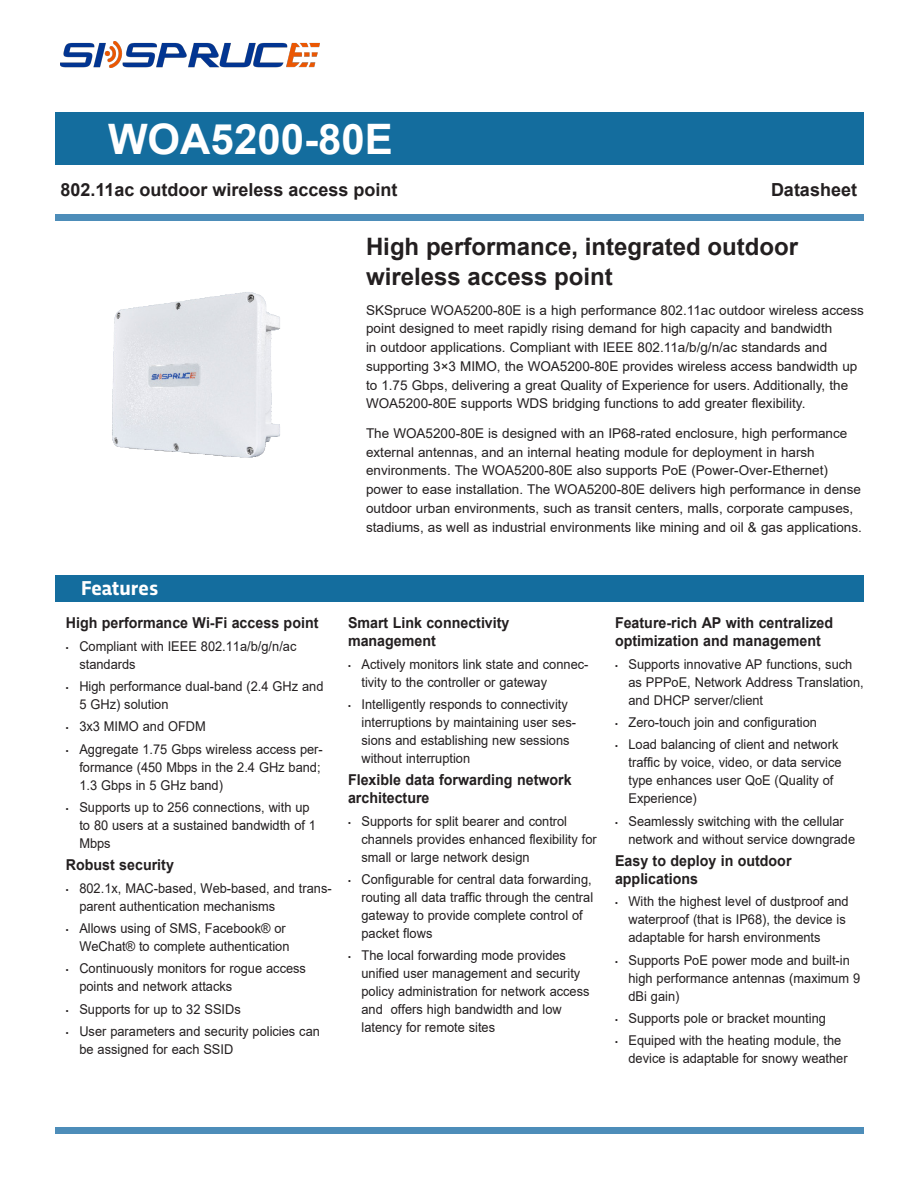
<style>
.page{position:relative;width:918px;height:1188px;background:#fff}
.page>*{position:absolute;margin:0;border:0;box-sizing:border-box;transform-origin:0 0}
.t1{font:700 42px "Arial";color:#fff}
._01_Head1_Intro{font:700 24px/30px "Arial";color:#231f20}
._01_Head1_Intro-2{font:700 21px "Trasandina";color:#fff}
.t2{font:700 18px "Arial";color:#231f20}
._01_Head2{font:700 15px/18px "Arial";color:#231f20;scale:.95 1}
._02_Body_Introductio{font:13.5px/18px "Arial";color:#231f20;scale:.95 1}
._02_Body_Introductio-2{font:13.5px/18.8px "Arial";color:#231f20}
.s1{font-family:"Trasandina";font-weight:500;font-size:9px}
</style>
<div class="page">
<div style="left:55px;top:112px;width:809px;height:53px;background:#146d9e"></div>
<div style="left:55px;top:214px;width:809px;height:7px;background:#4d8db9"></div>
<div style="left:55px;top:1127px;width:809px;height:7px;background:#4d8db9"></div>
<img style="left:61px;top:41px;width:259px;height:27px">
<div style="left:55px;top:575px;width:809px;height:27px;background:#146d9e"></div>
<img style="left:112px;top:292px;width:168px;height:166px">
<h1 class="t1" style="left:108px;top:110px;width:286px">WOA5200-80E</h1>
<h3 class="t2" style="left:60px;top:177px;width:339px">802.11ac outdoor wireless access point</h3>
<p class="_01_Head1_Intro" style="left:366px;top:232px;width:434px">High performance, integrated outdoor wireless access point</p>
<p class="_02_Body_Introductio-2" style="left:366px;top:300px;width:500px">SKSpruce WOA5200-80E is a high performance 802.11ac outdoor wireless access point designed to meet rapidly rising demand for high capacity and bandwidth<br>in outdoor applications. Compliant with IEEE 802.11a/b/g/n/ac standards and supporting 3×3 MIMO, the WOA5200-80E provides wireless access bandwidth up to 1.75 Gbps, delivering a great Quality of Experience for users. Additionally, the WOA5200-80E supports WDS bridging functions to add greater flexibility.</p>
<p class="_02_Body_Introductio-2" style="left:366px;top:424px;width:497px">The WOA5200-80E is designed with an IP68-rated enclosure, high performance external antennas, and an internal heating module for deployment in harsh environments. The WOA5200-80E also supports PoE (Power-Over-Ethernet) power to ease installation. The WOA5200-80E delivers high performance in dense outdoor urban environments, such as transit centers, malls, corporate campuses, stadiums, as well as industrial environments like mining and oil &amp; gas applications.</p>
<h3 class="t2" style="left:771px;top:177px;width:88px">Datasheet</h3>
<p class="_01_Head1_Intro-2" style="left:81px;top:572px;width:79px">Features</p>
<p class="_01_Head2" style="left:66px;top:614px;width:267px">High performance Wi-Fi access point</p>
<p class="_02_Body_Introductio" style="left:79px;top:637px;width:230px;text-indent:-14px"><span class="s1">•</span> Compliant with IEEE 802.11a/b/g/n/ac standards</p>
<p class="_02_Body_Introductio" style="left:79px;top:677px;width:258px;text-indent:-14px"><span class="s1">•</span> High performance dual‑band (2.4 GHz and<br>5 GHz) solution</p>
<p class="_02_Body_Introductio" style="left:66px;top:717px;width:149px"><span class="s1">•</span> 3x3 MIMO and OFDM</p>
<p class="_02_Body_Introductio" style="left:79px;top:740px;width:258px;text-indent:-14px"><span class="s1">•</span> Aggregate 1.75 Gbps wireless access per&shy;formance (450 Mbps in the 2.4 GHz band;<br>1.3 Gbps in 5 GHz band)</p>
<p class="_02_Body_Introductio" style="left:79px;top:798px;width:251px;text-indent:-14px"><span class="s1">•</span> Supports up to 256 connections, with up to 80 users at a sustained bandwidth of 1<br>Mbps</p>
<p class="_01_Head2" style="left:66px;top:856px;width:115px">Robust security</p>
<p class="_02_Body_Introductio" style="left:79px;top:879px;width:267px;text-indent:-14px"><span class="s1">•</span> 802.1x, MAC‑based, Web‑based, and trans&shy;parent authentication mechanisms</p>
<p class="_02_Body_Introductio" style="left:66px;top:919px;width:237px;text-align:right"><span class="s1">•</span> Allows using of SMS, Facebook® or<br>WeChat® to complete authentication</p>
<p class="_02_Body_Introductio" style="left:79px;top:959px;width:240px;text-indent:-14px"><span class="s1">•</span> Continuously monitors for rogue access points and network attacks</p>
<p class="_02_Body_Introductio" style="left:66px;top:1000px;width:186px"><span class="s1">•</span> Supports for up to 32 SSIDs</p>
<p class="_02_Body_Introductio" style="left:79px;top:1022px;width:255px;text-indent:-14px"><span class="s1">•</span> User parameters and security policies can be assigned for each SSID</p>
<p class="_01_Head2" style="left:348px;top:614px;width:172px">Smart Link connectivity management</p>
<p class="_02_Body_Introductio" style="left:362px;top:655px;width:240px;text-indent:-14px"><span class="s1">•</span> Actively monitors link state and connec&shy;tivity to the controller or gateway</p>
<p class="_02_Body_Introductio" style="left:362px;top:695px;width:227px;text-indent:-14px"><span class="s1">•</span> Intelligently responds to connectivity interruptions by maintaining user ses&shy;sions and establishing new sessions without interruption</p>
<p class="_01_Head2" style="left:348px;top:771px;width:237px">Flexible data forwarding network architecture</p>
<p class="_02_Body_Introductio" style="left:362px;top:812px;width:249px;text-indent:-14px"><span class="s1">•</span> Supports for split bearer and control channels provides enhanced flexibility for small or large network design</p>
<p class="_02_Body_Introductio" style="left:362px;top:870px;width:245px;text-indent:-14px"><span class="s1">•</span> Configurable for central data forwarding, routing all data traffic through the central gateway to provide complete control of packet flows</p>
<p class="_02_Body_Introductio" style="left:362px;top:947px;width:242px;text-indent:-14px"><span class="s1">•</span> The local forwarding mode provides unified user management and security policy administration for network access and offers high bandwidth and low latency for remote sites</p>
<p class="_01_Head2" style="left:615px;top:614px;width:231px">Feature-rich AP with centralized optimization and management</p>
<p class="_02_Body_Introductio" style="left:628px;top:655px;width:249px;text-indent:-14px"><span class="s1">•</span> Supports innovative AP functions, such as PPPoE, Network Address Translation, and DHCP server/client</p>
<p class="_02_Body_Introductio" style="left:615px;top:713px;width:214px"><span class="s1">•</span> Zero‑touch join and configuration</p>
<p class="_02_Body_Introductio" style="left:628px;top:735px;width:226px;text-indent:-14px"><span class="s1">•</span> Load balancing of client and network traffic by voice, video, or data service type enhances user QoE (Quality of<br>Experience)</p>
<p class="_02_Body_Introductio" style="left:628px;top:812px;width:240px;text-indent:-14px"><span class="s1">•</span> Seamlessly switching with the cellular network and without service downgrade</p>
<p class="_01_Head2" style="left:615px;top:852px;width:187px">Easy to deploy in outdoor applications</p>
<p class="_02_Body_Introductio" style="left:628px;top:893px;width:233px;text-indent:-14px"><span class="s1">•</span> With the highest level of dustproof and waterproof (that is IP68), the device is adaptable for harsh environments</p>
<p class="_02_Body_Introductio" style="left:628px;top:951px;width:245px;text-indent:-14px"><span class="s1">•</span> Supports PoE power mode and built‑in high performance antennas (maximum 9 dBi gain)</p>
<p class="_02_Body_Introductio" style="left:615px;top:1009px;width:224px"><span class="s1">•</span> Supports pole or bracket mounting</p>
<p class="_02_Body_Introductio" style="left:628px;top:1031px;width:232px;text-indent:-14px"><span class="s1">•</span> Equiped with the heating module, the device is adaptable for snowy weather</p>
</div>
